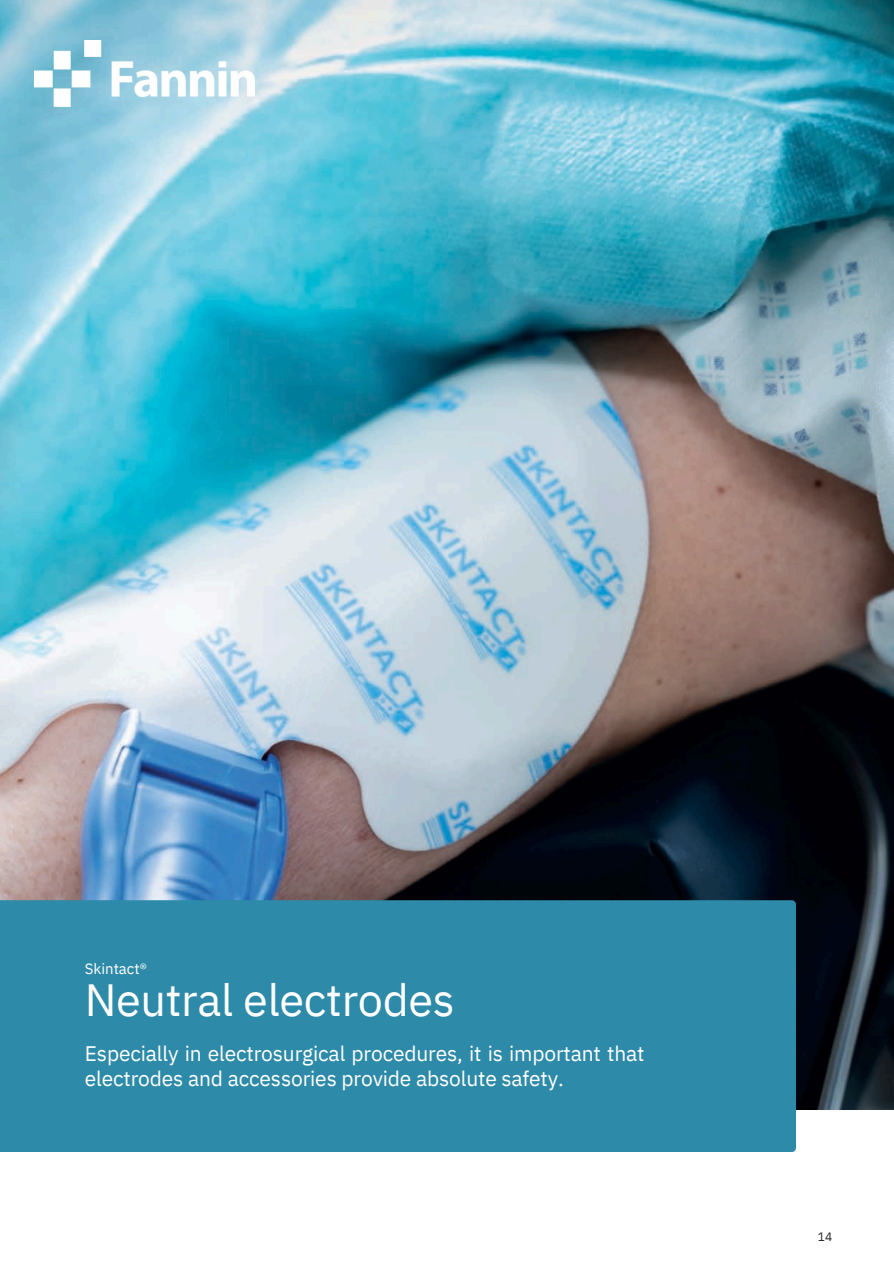
<style>
.page{position:relative;width:894px;height:1264px;background:#fff}
.page>*{position:absolute;margin:0;border:0;box-sizing:border-box;transform-origin:0 0}
.t1{font:45px "IBM Plex Sans";letter-spacing:-.01em;color:#fff}
.t2{font:21px/24.8px "IBM Plex Sans";letter-spacing:-.01em;color:#fff}
.t3{font:15px "IBM Plex Sans";color:#fff}
.t4{font:12px "IBM Plex Sans";color:#231f20}
</style>
<div class="page">
<img style="left:0;top:0;width:893px;height:1109px">
<div style="left:0;top:900px;width:795px;height:252px;background:#2d8aa8"></div>
<img style="left:34px;top:40px;width:221px;height:67px">
<p class="t3" style="left:85px;top:958px;width:64px">Skintact®</p>
<p class="t1" style="left:85px;top:969px;width:371px">Neutral electrodes</p>
<p class="t2" style="left:85px;top:1040px;width:561px">Especially in electrosurgical procedures, it is important that electrodes and accessories provide absolute safety.</p>
<h1 class="t4" style="left:817px;top:1228px;width:16px">14</h1>
</div>
